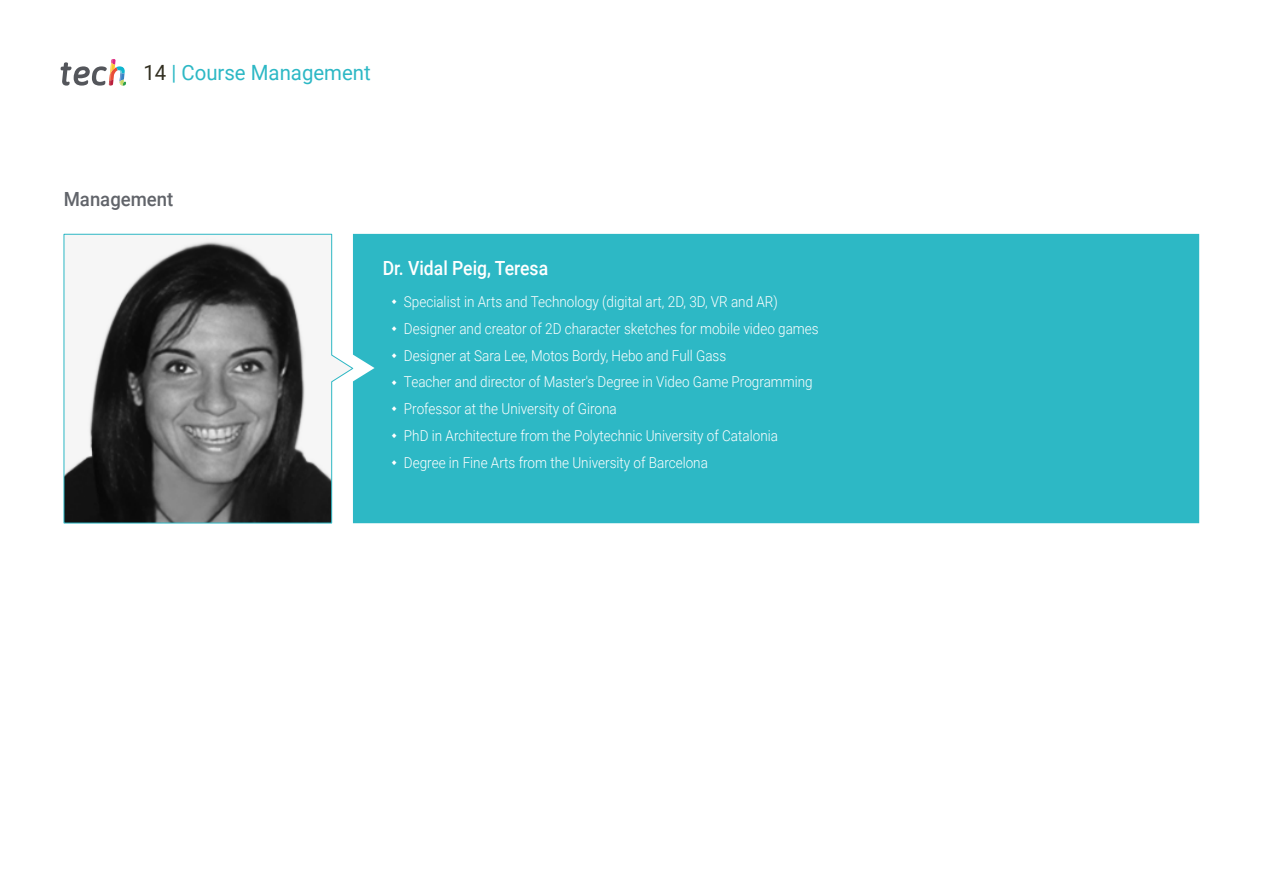
<style>
.page{position:relative;width:1263px;height:893px;background:#fff}
.page>*{position:absolute;margin:0;border:0;box-sizing:border-box;transform-origin:0 0}
.t1{font:21px "Roboto";color:#2db8c5}
.t2{font:500 19.5px "Roboto";color:#fff;scale:.9 1}
.t3{font:500 19.5px "Roboto";color:#61646a;scale:.95 1}
.t4{font:300 15px/26.7px "Roboto";color:#fff;scale:.9 1}
.s1{color:#312e20}
</style>
<div class="page">
<svg style="left:61px;top:59px;width:65px;height:27px"></svg>
<div style="left:353px;top:234px;width:846px;height:289px;background:#2db8c5"></div>
<svg style="left:64px;top:234px;width:289px;height:289px"></svg>
<svg style="left:392px;top:299px;width:5px;height:5px"></svg>
<svg style="left:392px;top:326px;width:5px;height:5px"></svg>
<svg style="left:392px;top:353px;width:5px;height:5px"></svg>
<svg style="left:392px;top:380px;width:5px;height:5px"></svg>
<svg style="left:392px;top:406px;width:5px;height:5px"></svg>
<svg style="left:392px;top:433px;width:5px;height:5px"></svg>
<svg style="left:392px;top:460px;width:5px;height:5px"></svg>
<h1 class="t1" style="left:144px;top:57px;width:229px"><span class="s1">14</span> | Course Management</h1>
<h2 class="t3" style="left:64px;top:185px;width:117px">Management</h2>
<h2 class="t2" style="left:383px;top:255px;width:185px">Dr. Vidal Peig, Teresa</h2>
<p class="t4" style="left:404px;top:288px;width:462px">Specialist in Arts and Technology (digital art, 2D, 3D, VR and AR)<br>Designer and creator of 2D character sketches for mobile video games Designer at Sara Lee, Motos Bordy, Hebo and Full Gass<br>Teacher and director of Master's Degree in Video Game Programming Professor at the University of Girona<br>PhD in Architecture from the Polytechnic University of Catalonia Degree in Fine Arts from the University of Barcelona</p>
</div>
